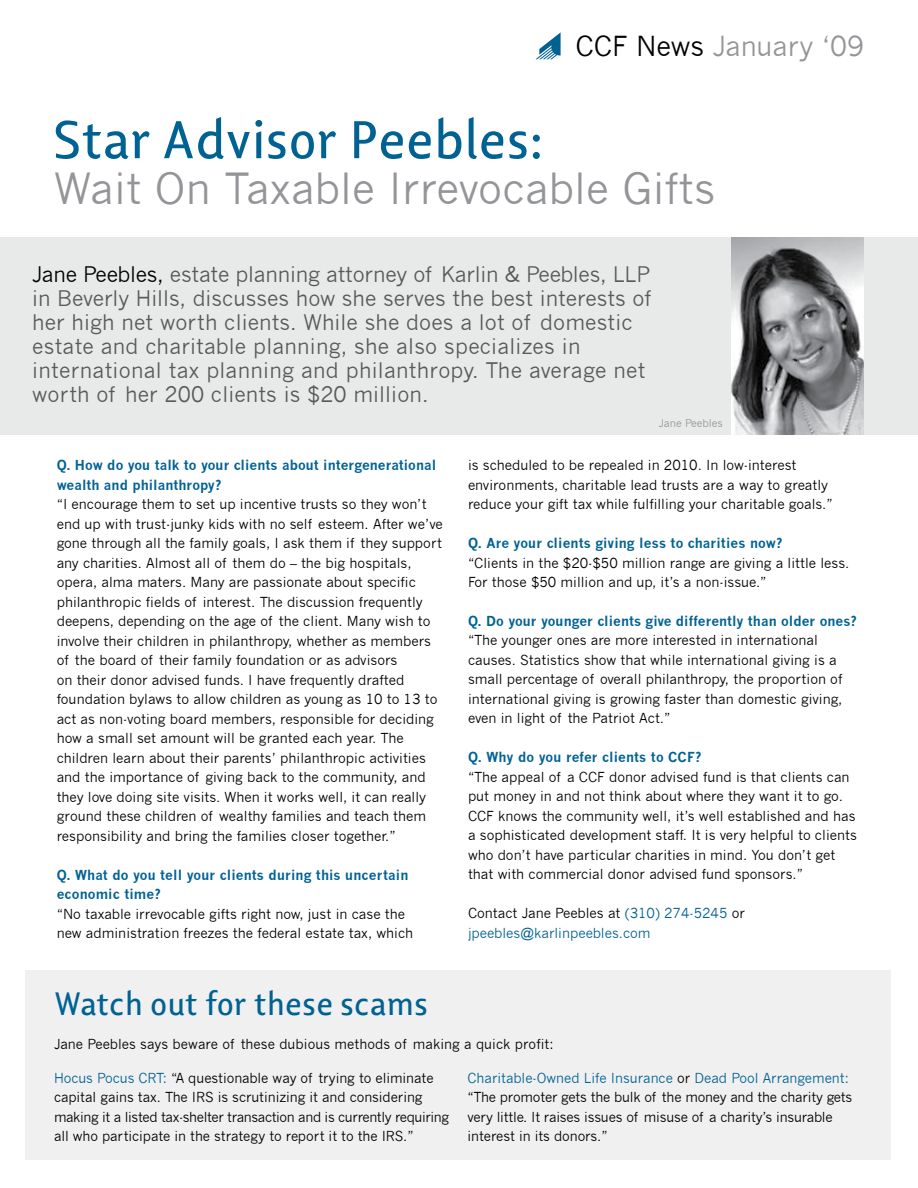
<style>
.page{position:relative;width:918px;height:1188px;background:#fff}
.page>*{position:absolute;margin:0;border:0;box-sizing:border-box;transform-origin:0 0}
.t1{font:54px "Lisboa LF";letter-spacing:-.005em;color:#006293}
.t2{font:42px "News Gothic";letter-spacing:.005em;color:#939598}
.t3{font:33px "Lisboa LF";letter-spacing:.005em;color:#006293}
.t4{font:27px "News Gothic";color:#939598}
.t5{font:21px/24px "News Gothic";letter-spacing:.005em;color:#58595b}
.t6{font:13.5px/19.5px "News Gothic";color:#000}
.t7{font:700 13.5px/19.5px "News Gothic";letter-spacing:.005em;color:#006293}
.t8{font:13.5px/19.5px "News Gothic";color:#006293}
.t9{font:10.5px "News Gothic";color:#939598}
.s1{color:#000}
.s2{color:#006293}
</style>
<div class="page">
<div style="left:0;top:238px;width:918px;height:197px;background:#e8e9e9"></div>
<img style="left:732px;top:238px;width:132px;height:197px">
<svg style="left:536px;top:32px;width:25px;height:27px"></svg>
<div style="left:26px;top:971px;width:865px;height:189px;background:#f1f0f0"></div>
<h3 class="t4" style="left:576px;top:30px;width:290px"><span class="s1">CCF News</span> January ‘09</h3>
<h1 class="t1" style="left:52px;top:108px;width:492px">Star Advisor Peebles:</h1>
<h2 class="t2" style="left:54px;top:165px;width:663px">Wait On Taxable Irrevocable Gifts</h2>
<p class="t5" style="left:32px;top:262px;width:620px"><span class="s1">Jane Peebles,</span> estate planning attorney of Karlin &amp; Peebles, LLP in Beverly Hills, discusses how she serves the best interests of her high net worth clients. While she does a lot of domestic estate and charitable planning, she also specializes in international tax planning and philanthropy. The average net worth of her 200 clients is $20 million.</p>
<p class="t9" style="left:659px;top:417px;width:65px">Jane Peebles</p>
<p class="t7" style="left:57px;top:455px;width:381px">Q. How do you talk to your clients about intergenerational wealth and philanthropy?</p>
<p class="t6" style="left:57px;top:495px;width:388px">“I encourage them to set up incentive trusts so they won’t end up with trust-junky kids with no self esteem. After we’ve gone through all the family goals, I ask them if they support any charities. Almost all of them do – the big hospitals, opera, alma maters. Many are passionate about specific philanthropic fields of interest. The discussion frequently deepens, depending on the age of the client. Many wish to involve their children in philanthropy, whether as members of the board of their family foundation or as advisors<br>on their donor advised funds. I have frequently drafted foundation bylaws to allow children as young as 10 to 13 to act as non-voting board members, responsible for deciding how a small set amount will be granted each year. The children learn about their parents’ philanthropic activities and the importance of giving back to the community, and they love doing site visits. When it works well, it can really ground these children of wealthy families and teach them responsibility and bring the families closer together.”</p>
<p class="t7" style="left:57px;top:865px;width:353px">Q. What do you tell your clients during this uncertain economic time?</p>
<p class="t6" style="left:57px;top:904px;width:358px">“No taxable irrevocable gifts right now, just in case the new administration freezes the federal estate tax, which</p>
<h3 class="t3" style="left:54px;top:984px;width:376px">Watch out for these scams</h3>
<p class="t6" style="left:468px;top:455px;width:366px">is scheduled to be repealed in 2010. In low-interest environments, charitable lead trusts are a way to greatly reduce your gift tax while fulfilling your charitable goals.”</p>
<p class="t7" style="left:468px;top:533px;width:316px">Q. Are your clients giving less to charities now?</p>
<p class="t6" style="left:468px;top:553px;width:383px">“Clients in the $20-$50 million range are giving a little less.<br>For those $50 million and up, it’s a non-issue.”</p>
<p class="t7" style="left:468px;top:611px;width:390px">Q. Do your younger clients give differently than older ones?</p>
<p class="t6" style="left:468px;top:631px;width:376px">“The younger ones are more interested in international causes. Statistics show that while international giving is a small percentage of overall philanthropy, the proportion of international giving is growing faster than domestic giving, even in light of the Patriot Act.”</p>
<p class="t7" style="left:468px;top:748px;width:235px">Q. Why do you refer clients to CCF?</p>
<p class="t6" style="left:468px;top:767px;width:391px">“The appeal of a CCF donor advised fund is that clients can put money in and not think about where they want it to go.<br>CCF knows the community well, it’s well established and has a sophisticated development staff. It is very helpful to clients who don’t have particular charities in mind. You don’t get that with commercial donor advised fund sponsors.”</p>
<p class="t8" style="left:468px;top:904px;width:278px"><span class="s1">Contact Jane Peebles at</span> (310) 274-5245 <span class="s1">or </span>jpeebles@karlinpeebles.com</p>
<p class="t6" style="left:54px;top:1035px;width:501px">Jane Peebles says beware of these dubious methods of making a quick profit:</p>
<p class="t6" style="left:468px;top:1068px;width:386px"><span class="s2">Charitable-Owned Life Insurance</span> or <span class="s2">Dead Pool Arrangement: </span>“The promoter gets the bulk of the money and the charity gets very little. It raises issues of misuse of a charity’s insurable interest in its donors.”</p>
<p class="t6" style="left:54px;top:1068px;width:397px"><span class="s2">Hocus Pocus CRT:</span> “A questionable way of trying to eliminate capital gains tax. The IRS is scrutinizing it and considering making it a listed tax-shelter transaction and is currently requiring all who participate in the strategy to report it to the IRS.”</p>
</div>
